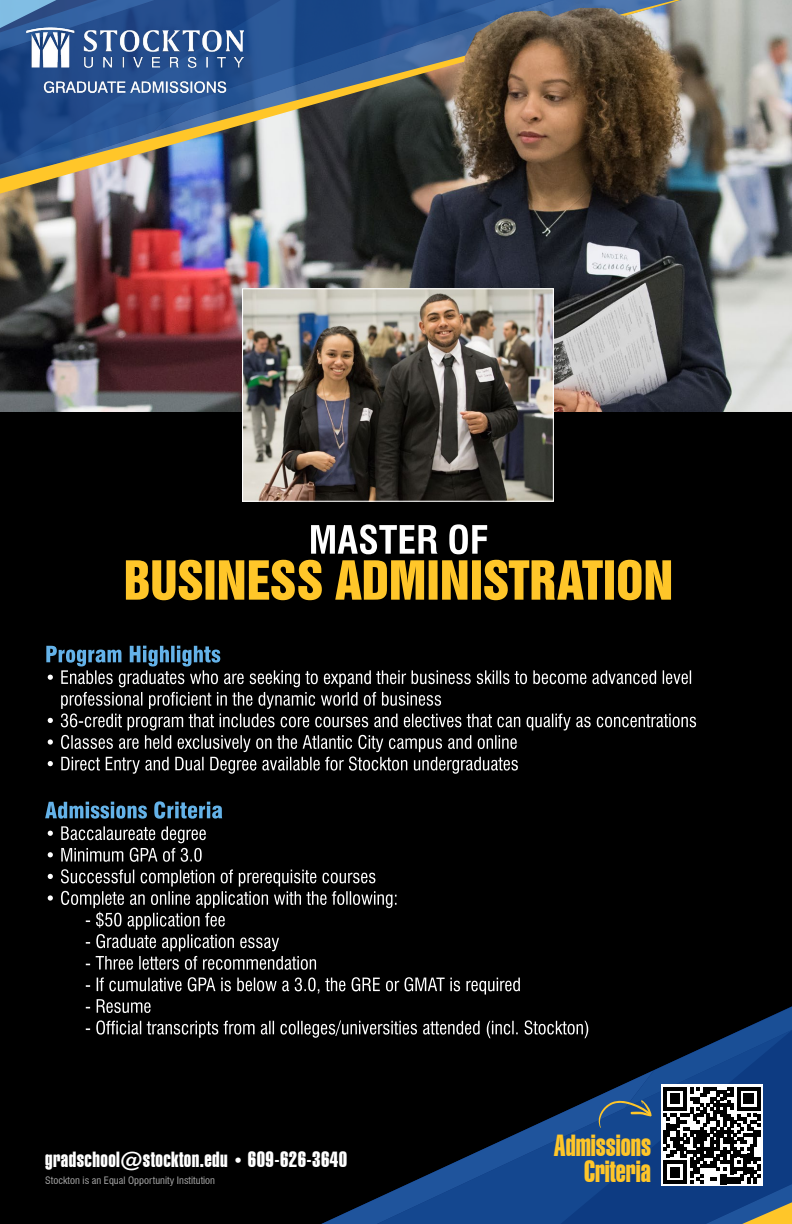
<style>
.page{position:relative;width:792px;height:1224px;background:#000}
.page>*{position:absolute;margin:0;border:0;box-sizing:border-box;transform-origin:0 0}
.t1{font:29.8px/26.2px "Swiss 911 BT Extra Compressed";color:#ffc629;text-align:right}
.t2{font:21.4px "Swiss 911 BT Extra Compressed";letter-spacing:.02em;color:#fff}
.t3{font:condensed 10px "Swiss 721 BT";color:#fff;scale:1.04 1}
.s1{font-size:17.8px}
</style>
<div class="page">
<svg style="left:321px;top:1097px;width:274px;height:127px"></svg>
<img style="left:0;top:0;width:792px;height:412px">
<svg style="left:86px;top:1020px;width:502px;height:18px"></svg>
<svg style="left:86px;top:977px;width:434px;height:36px"></svg>
<svg style="left:48px;top:869px;width:349px;height:101px"></svg>
<svg style="left:48px;top:826px;width:158px;height:36px"></svg>
<svg style="left:45px;top:801px;width:177px;height:18px"></svg>
<svg style="left:46px;top:646px;width:650px;height:128px"></svg>
<svg style="left:681px;top:0;width:32px;height:192px;background:#737873"></svg>
<img style="left:0;top:0;width:681px;height:194px">
<img style="left:244px;top:290px;width:308px;height:210px">
<div style="left:242px;top:288px;width:312px;height:214px;border:1px solid #fff"></div>
<svg style="left:126px;top:560px;width:545px;height:40px"></svg>
<svg style="left:311px;top:524px;width:176px;height:30px"></svg>
<img style="left:463px;top:8px;width:163px;height:106px">
<svg style="left:595px;top:1007px;width:197px;height:217px"></svg>
<img style="left:27px;top:27px;width:217px;height:66px">
<h2 class="t2" style="left:45px;top:1148px;width:303px">gradschool@stockton.edu <span class="s1">•</span> 609-626-3640</h2>
<p class="t3" style="left:45px;top:1174px;width:165px">Stockton is an Equal Opportunity Institution</p>
<h1 class="t1" style="left:554px;top:1133px;width:99px">Admissions<br>Criteria</h1>
</div>
